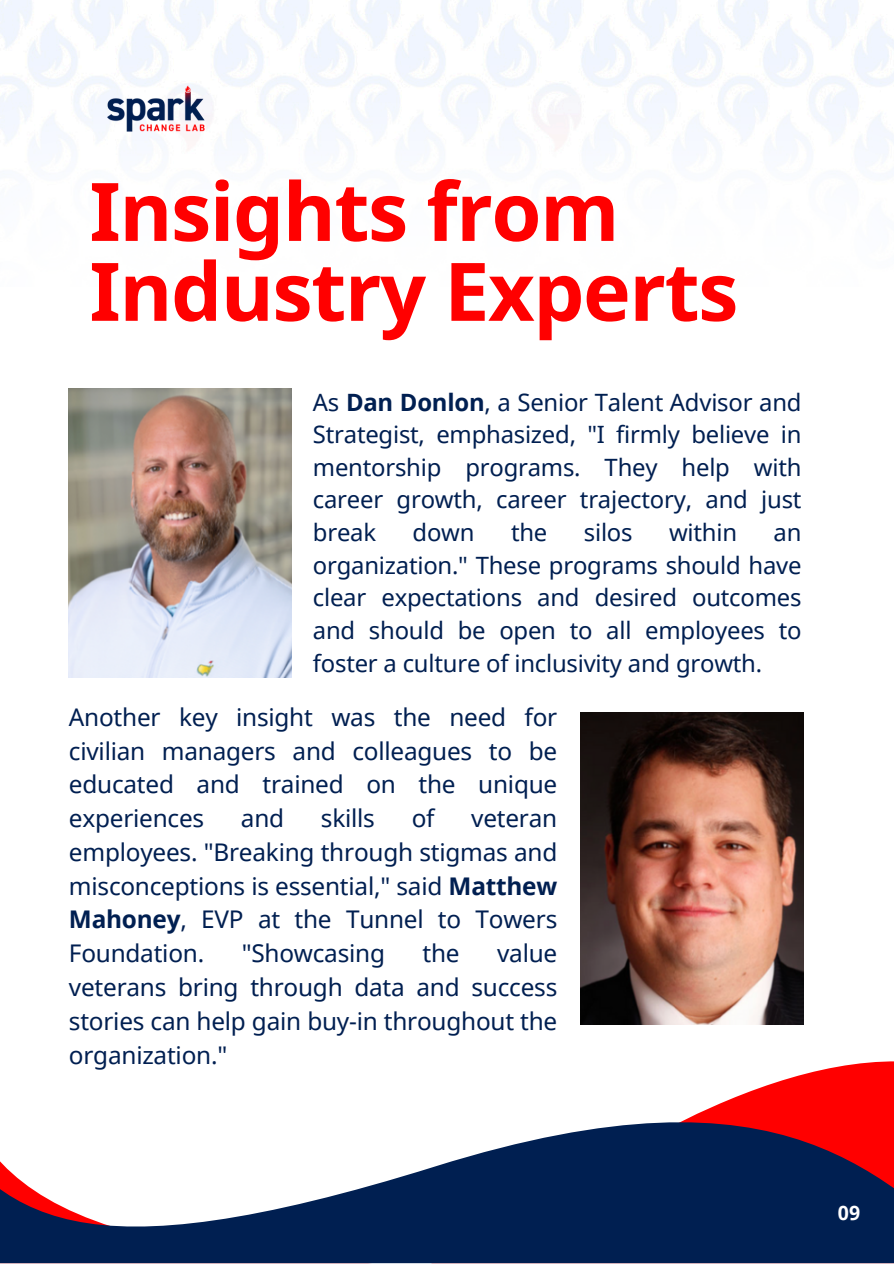
<style>
.page{position:relative;width:894px;height:1264px;background:#fff}
.page>*{position:absolute;margin:0;border:0;box-sizing:border-box;transform-origin:0 0}
.t1{font:700 80.85px/79.8px "Noto Sans";letter-spacing:-.02em;color:#f00}
.t2{font:24.3px/33.8px "Noto Sans";letter-spacing:-.01em;color:#001f51;text-align:justify}
.t3{font:23.85px/32.7px "Noto Sans";letter-spacing:-.01em;color:#001f51;text-align:justify}
.t4{font:700 19.5px "Noto Sans";color:#fff}
.s1{font-weight:700}
</style>
<div class="page">
<img style="left:60px;top:55px;width:192px;height:108px">
<img style="left:69px;top:388px;width:223px;height:289px">
<img style="left:580px;top:712px;width:223px;height:285px">
<svg style="left:580px;top:997px;width:224px;height:28px"></svg>
<svg style="left:0;top:1061px;width:893px;height:202px"></svg>
<p class="t1" style="left:89px;top:170px;width:650px">Insights from<br>Industry Experts</p>
<p class="t3" style="left:313px;top:385px;width:490px">As <span class="s1">Dan Donlon</span>, a Senior Talent Advisor and Strategist, emphasized, "I firmly believe in mentorship programs. They help with career growth, career trajectory, and just break</p>
<p class="t3" style="left:412px;top:515px;width:63px">down</p>
<p class="t3" style="left:511px;top:515px;width:38px">the</p>
<p class="t3" style="left:583px;top:515px;width:50px">silos</p>
<p class="t3" style="left:669px;top:515px;width:70px">within</p>
<p class="t3" style="left:313px;top:515px;width:490px;text-indent:460px">an organization." These programs should have clear expectations and desired outcomes and should be open to all employees to foster a culture of inclusivity and growth.</p>
<p class="t2" style="left:69px;top:699px;width:489px">Another key insight was the need for civilian managers and colleagues to be educated and trained on the unique experiences</p>
<p class="t2" style="left:241px;top:800px;width:45px">and</p>
<p class="t2" style="left:321px;top:800px;width:56px">skills</p>
<p class="t2" style="left:411px;top:800px;width:24px">of</p>
<p class="t2" style="left:69px;top:800px;width:489px;text-indent:402px">veteran employees. "Breaking through stigmas and misconceptions is essential," said <span class="s1">Matthew Mahoney</span>, EVP at the Tunnel to Towers Foundation.</p>
<p class="t2" style="left:69px;top:935px;width:489px;text-indent:428px">value veterans bring through data and success stories can help gain buy-in throughout the organization."</p>
<p class="t2" style="left:242px;top:935px;width:145px">"Showcasing</p>
<p class="t2" style="left:422px;top:935px;width:39px">the</p>
<p class="t4" style="left:837px;top:1199px;width:24px">09</p>
<p class="t4" style="left:837px;top:1210px;width:24px">04</p>
</div>
